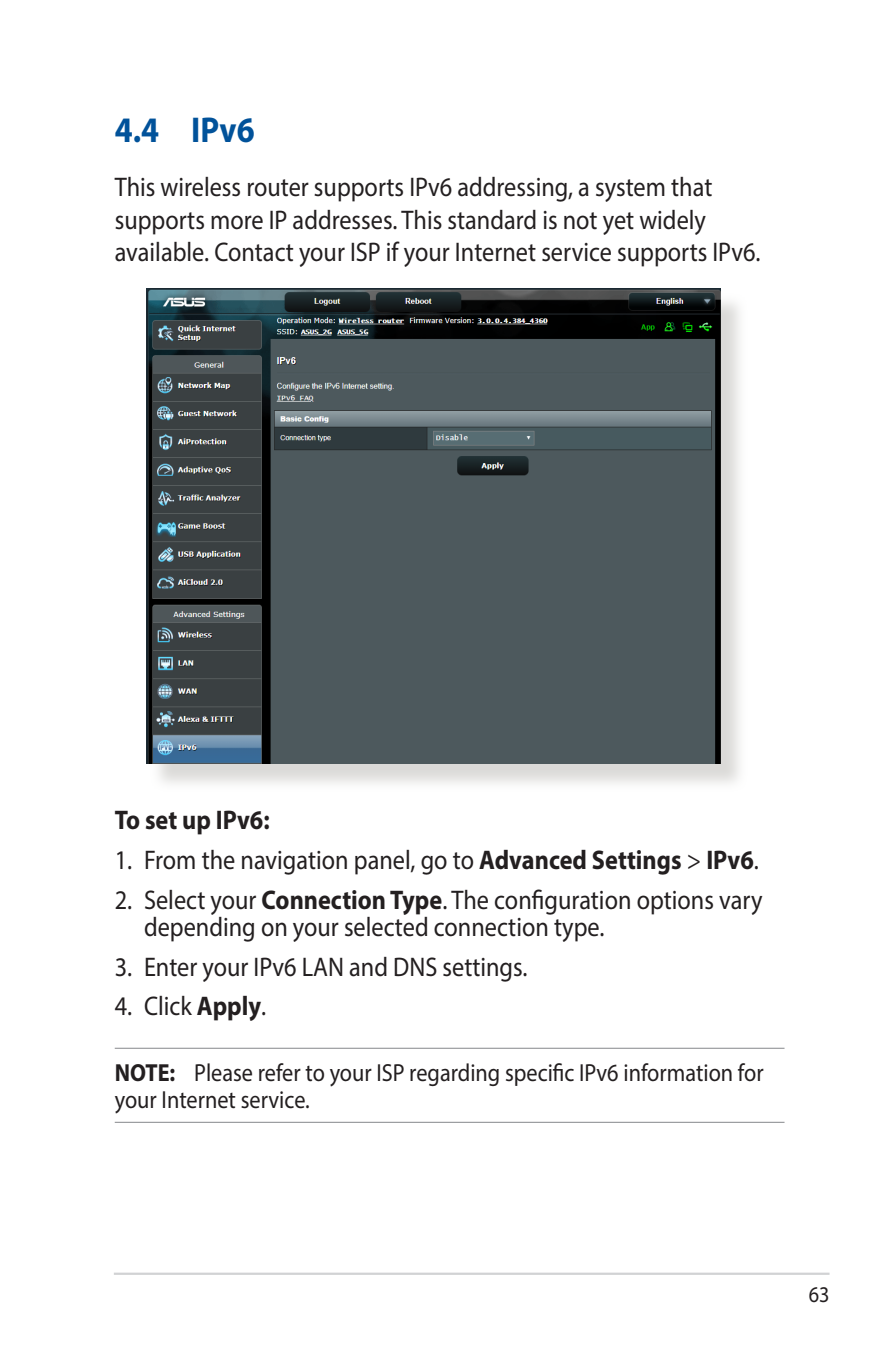
<style>
.page{position:relative;width:893px;height:1346px;background:#fff}
.page>*{position:absolute;margin:0;border:0;box-sizing:border-box;transform-origin:0 0}
.WL_Header_1{font:700 36px "Myriad Pro";color:#01529a;scale:.9 1}
.WL_Body_Text_-_List{font:27px/27px "Myriad Pro";color:#231f20;scale:.9 1}
.WL_Body_Text{font:27px/32.4px "Myriad Pro";color:#231f20;scale:.9 1}
.WL_Body_Text_-_List-2{font:700 27px "Myriad Pro";color:#231f20;scale:.9 1}
.WL_Message{font:24.75px/27px "Myriad Pro";color:#231f20;scale:.9 1}
.t1{font:22.5px "Myriad";color:#231f20;scale:.9 1}
.s1{font-weight:700}
</style>
<div class="page">
<hr style="left:114px;top:1272px;width:715px;height:3px;background:#d1d2d4">
<hr style="left:115px;top:1048px;width:669px;height:1px;background:#939598">
<hr style="left:115px;top:1122px;width:669px;height:1px;background:#939598">
<div style="left:150px;top:292px;width:598px;height:499px;background:#cfcecb;opacity:.75"></div>
<img style="left:146px;top:289px;width:574px;height:475px">
<p class="WL_Header_1" style="left:115px;top:106px;width:157px">4.4 IPv6</p>
<p class="WL_Body_Text" style="left:115px;top:171px;width:719px">This wireless router supports IPv6 addressing, a system that supports more IP addresses. This standard is not yet widely available. Contact your ISP if your Internet service supports IPv6.</p>
<p class="WL_Body_Text_-_List-2" style="left:115px;top:802px;width:174px">To set up IPv6:</p>
<p class="WL_Body_Text_-_List" style="left:115px;top:846px;width:717px">1. From the navigation panel, go to <span class="s1">Advanced Settings</span> &gt; <span class="s1">IPv6</span>.</p>
<p class="WL_Body_Text_-_List" style="left:144px;top:886px;width:689px;text-indent:-29px">2. Select your <span class="s1">Connection Type</span>. The configuration options vary depending on your selected connection type.</p>
<p class="WL_Body_Text_-_List" style="left:115px;top:952px;width:460px">3. Enter your IPv6 LAN and DNS settings.</p>
<p class="WL_Body_Text_-_List" style="left:115px;top:992px;width:170px">4. Click <span class="s1">Apply</span>.</p>
<p class="WL_Message" style="left:115px;top:1058px;width:722px"><span class="s1">NOTE:</span> Please refer to your ISP regarding specific IPv6 information for your Internet service.</p>
<p class="t1" style="left:809px;top:1283px;width:25px">63</p>
</div>
